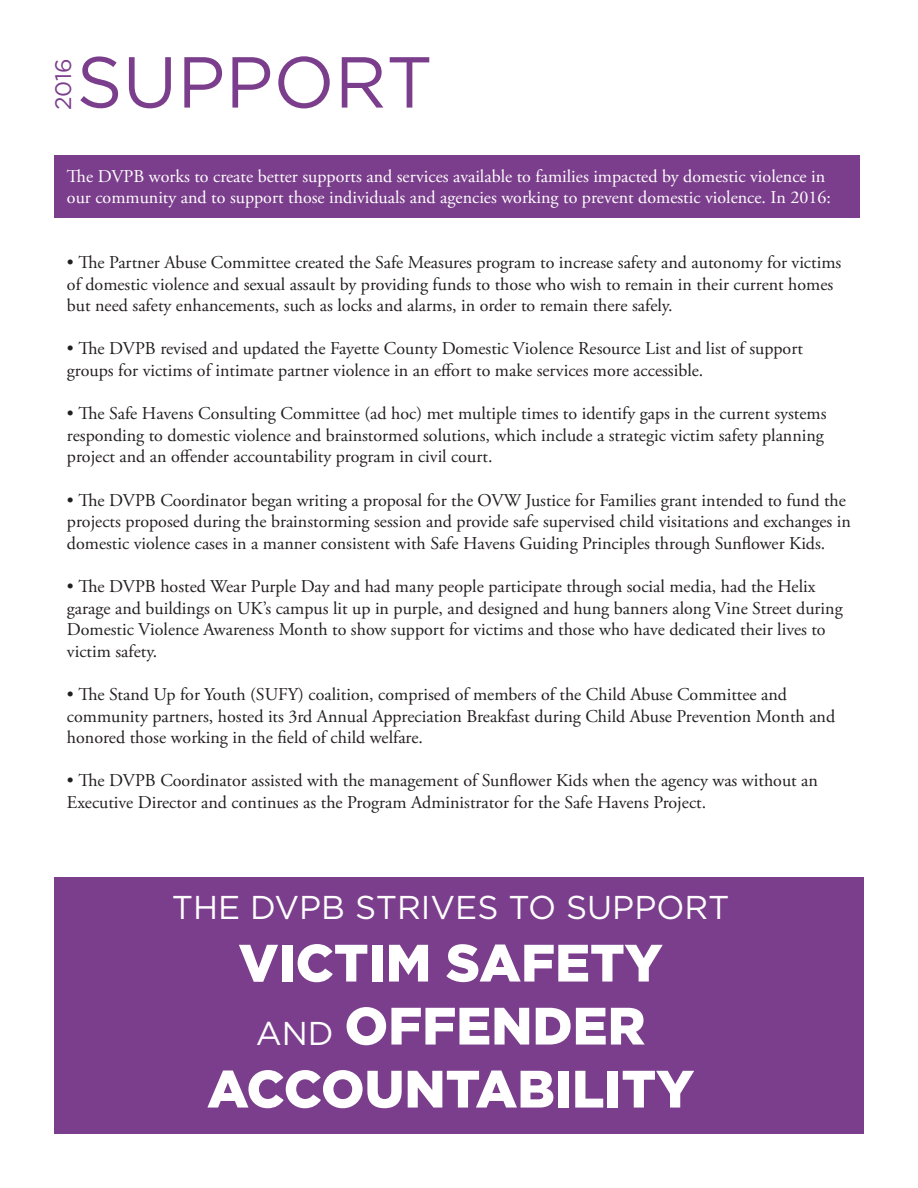
<style>
.page{position:relative;width:918px;height:1188px;background:#fff}
.page>*{position:absolute;margin:0;border:0;box-sizing:border-box;transform-origin:0 0}
.t1{font:72px "Gotham";color:#7b3e8c}
.t2{font:900 52.5px "Gotham";color:#fff}
.t3{font:33px "Gotham";color:#fff}
.t4{font:22.5px "Gotham";color:#7b3e8c}
.t5{font:18px/21.6px "Adobe Garamond Pro";color:#231f20}
.t6{font:18px/21.6px "Adobe Garamond Pro";color:#fff}
.s1{font-weight:400;font-size:33px}
</style>
<div class="page">
<div style="left:55px;top:155px;width:805px;height:63px;background:#7b3e8c"></div>
<div style="left:55px;top:877px;width:809px;height:257px;background:#7b3e8c"></div>
<p class="t4" style="left:51px;top:110px;width:54px;rotate:-90deg">2016</p>
<p class="t1" style="left:76px;top:42px;width:358px">SUPPORT</p>
<p class="t6" style="left:67px;top:166px;width:766px">The DVPB works to create better supports and services available to families impacted by domestic violence in our community and to support those individuals and agencies working to prevent domestic violence. In 2016:</p>
<p class="t5" style="left:67px;top:252px;width:776px">• The Partner Abuse Committee created the Safe Measures program to increase safety and autonomy for victims of domestic violence and sexual assault by providing funds to those who wish to remain in their current homes but need safety enhancements, such as locks and alarms, in order to remain there safely.</p>
<p class="t5" style="left:67px;top:338px;width:738px">• The DVPB revised and updated the Fayette County Domestic Violence Resource List and list of support groups for victims of intimate partner violence in an effort to make services more accessible.</p>
<p class="t5" style="left:67px;top:403px;width:761px">• The Safe Havens Consulting Committee (ad hoc) met multiple times to identify gaps in the current systems responding to domestic violence and brainstormed solutions, which include a strategic victim safety planning project and an offender accountability program in civil court.</p>
<p class="t5" style="left:67px;top:490px;width:785px">• The DVPB Coordinator began writing a proposal for the OVW Justice for Families grant intended to fund the projects proposed during the brainstorming session and provide safe supervised child visitations and exchanges in domestic violence cases in a manner consistent with Safe Havens Guiding Principles through Sunflower Kids.</p>
<p class="t5" style="left:67px;top:576px;width:777px">• The DVPB hosted Wear Purple Day and had many people participate through social media, had the Helix garage and buildings on UK’s campus lit up in purple, and designed and hung banners along Vine Street during Domestic Violence Awareness Month to show support for victims and those who have dedicated their lives to victim safety.</p>
<p class="t5" style="left:67px;top:684px;width:770px">• The Stand Up for Youth (SUFY) coalition, comprised of members of the Child Abuse Committee and community partners, hosted its 3rd Annual Appreciation Breakfast during Child Abuse Prevention Month and honored those working in the field of child welfare.</p>
<p class="t5" style="left:67px;top:770px;width:753px">• The DVPB Coordinator assisted with the management of Sunflower Kids when the agency was without an<br>Executive Director and continues as the Program Administrator for the Safe Havens Project.</p>
<p class="t3" style="left:172px;top:889px;width:559px">THE DVPB STRIVES TO SUPPORT</p>
<p class="t2" style="left:239px;top:933px;width:426px">VICTIM SAFETY</p>
<p class="t2" style="left:256px;top:996px;width:391px"><span class="s1">AND</span> OFFENDER</p>
<p class="t2" style="left:207px;top:1059px;width:489px">ACCOUNTABILITY</p>
</div>
